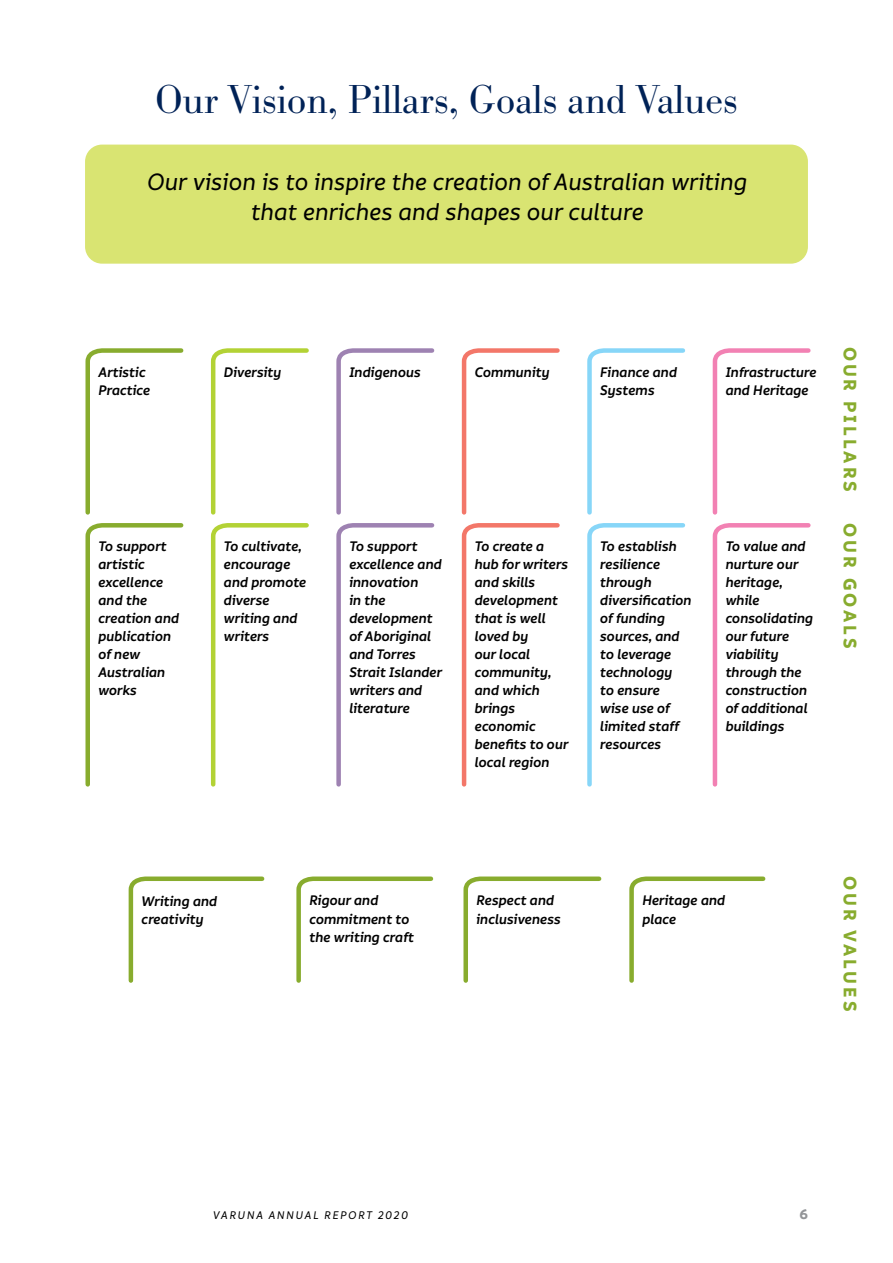
<style>
.page{position:relative;width:893px;height:1263px;background:#fff}
.page>*{position:absolute;margin:0;border:0;box-sizing:border-box;transform-origin:0 0}
.t1{font:300 42px "Bodoni URW";letter-spacing:-.01em;color:#002257}
.t2{font:italic 500 25.5px/30px "Informative";letter-spacing:-.01em;color:#000;text-align:center}
.t3{font:700 19.5px "Informative";letter-spacing:.15em;color:#88ac2e}
.t4{font:italic 600 15px/18px "Informative";letter-spacing:-.01em;color:#000}
.t5{font:700 15px "Informative";color:#939598}
.t6{font:italic 500 12px "Informative";letter-spacing:.12em;color:#000}
</style>
<div class="page">
<div style="left:85px;top:145px;width:723px;height:119px;background:#d9e472;border-radius:17px"></div>
<svg style="left:85px;top:348px;width:99px;height:439px"></svg>
<svg style="left:128px;top:876px;width:137px;height:107px"></svg>
<svg style="left:210px;top:348px;width:99px;height:439px"></svg>
<svg style="left:296px;top:876px;width:138px;height:107px"></svg>
<svg style="left:336px;top:348px;width:99px;height:439px"></svg>
<svg style="left:463px;top:876px;width:139px;height:107px"></svg>
<svg style="left:461px;top:348px;width:99px;height:439px"></svg>
<svg style="left:629px;top:876px;width:137px;height:107px"></svg>
<svg style="left:587px;top:348px;width:99px;height:439px"></svg>
<svg style="left:712px;top:348px;width:99px;height:439px"></svg>
<h1 class="t1" style="left:155px;top:75px;width:584px">Our Vision, Pillars, Goals and Values</h1>
<h2 class="t2" style="left:146px;top:167px;width:602px">Our vision is to inspire the creation of Australian writing that enriches and shapes our culture</h2>
<p class="t4" style="left:98px;top:364px;width:54px">Artistic<br>Practice</p>
<p class="t4" style="left:98px;top:537px;width:82px">To support artistic excellence and the creation and publication of new<br>Australian works</p>
<p class="t4" style="left:223px;top:364px;width:59px">Diversity</p>
<p class="t4" style="left:223px;top:537px;width:84px">To cultivate, encourage and promote diverse writing and writers</p>
<p class="t4" style="left:349px;top:364px;width:73px">Indigenous</p>
<p class="t4" style="left:474px;top:364px;width:77px">Community</p>
<p class="t4" style="left:600px;top:364px;width:79px">Finance and<br>Systems</p>
<p class="t4" style="left:349px;top:537px;width:95px">To support excellence and innovation<br>in the development of Aboriginal and Torres<br>Strait Islander writers and literature</p>
<p class="t4" style="left:474px;top:537px;width:95px">To create a hub for writers and skills development that is well loved by<br>our local community, and which brings economic benefits to our local region</p>
<p class="t4" style="left:600px;top:537px;width:93px">To establish resilience through diversification of funding sources, and to leverage technology<br>to ensure wise use of limited staff resources</p>
<p class="t4" style="left:725px;top:364px;width:92px">Infrastructure and Heritage</p>
<p class="t4" style="left:725px;top:537px;width:89px">To value and nurture our heritage, while consolidating our future viability through the construction of additional buildings</p>
<h3 class="t3" style="left:861px;top:347px;width:147px;rotate:90deg">OUR PILLARS</h3>
<h3 class="t3" style="left:861px;top:523px;width:127px;rotate:90deg">OUR GOALS</h3>
<p class="t4" style="left:141px;top:892px;width:77px">Writing and creativity</p>
<p class="t4" style="left:309px;top:892px;width:106px">Rigour and commitment to the writing craft</p>
<p class="t4" style="left:476px;top:892px;width:86px">Respect and inclusiveness</p>
<p class="t4" style="left:642px;top:892px;width:85px">Heritage and place</p>
<h3 class="t3" style="left:861px;top:876px;width:137px;rotate:90deg">OUR VALUES</h3>
<p class="t6" style="left:213px;top:1209px;width:197px">VARUNA ANNUAL REPORT 2020</p>
<p class="t5" style="left:799px;top:1206px;width:10px">6</p>
</div>
